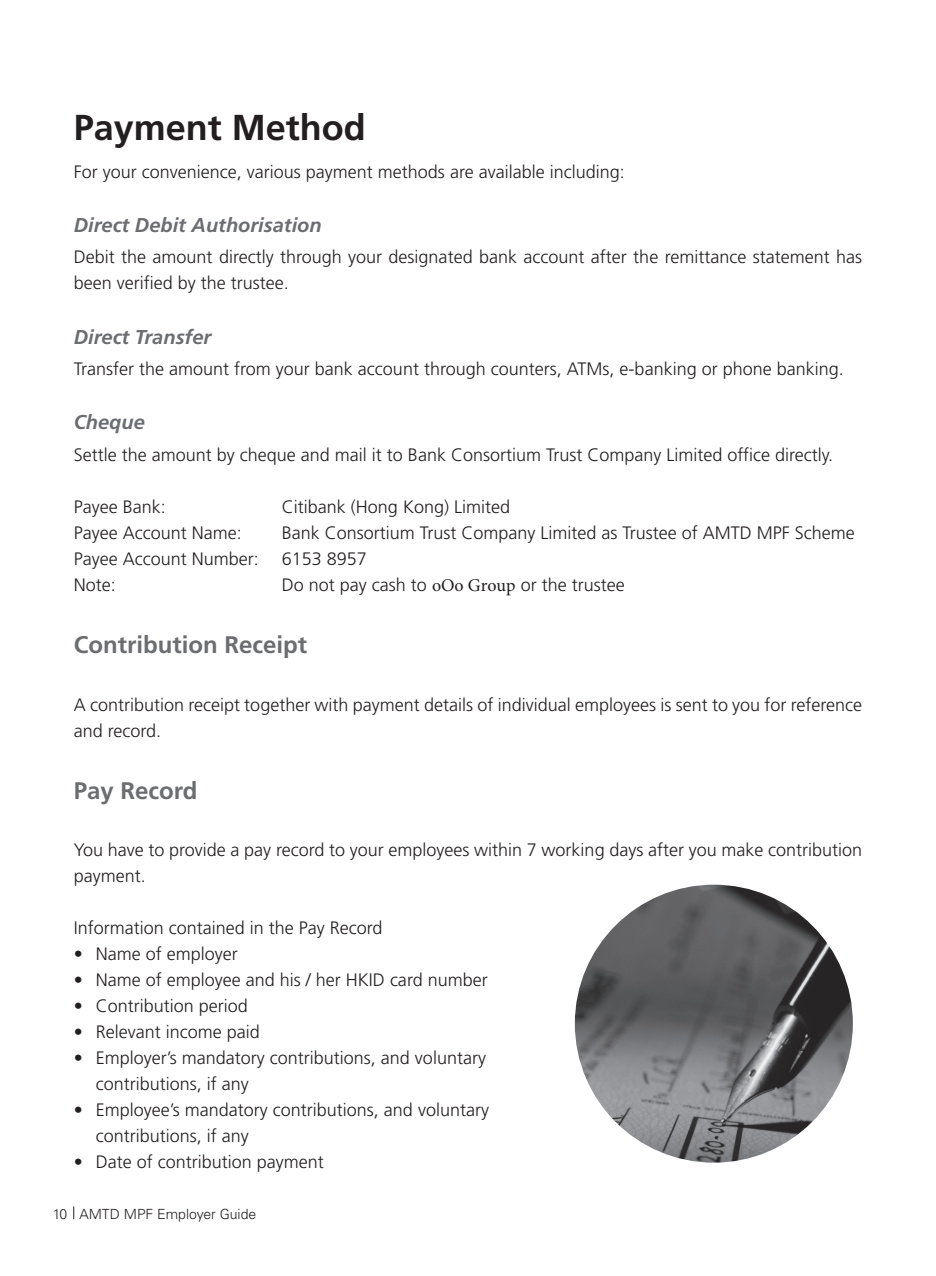
<style>
.page{position:relative;width:936px;height:1276px;background:#fff}
.page>*{position:absolute;margin:0;border:0;box-sizing:border-box;transform-origin:0 0}
.t1{font:700 36px "Frutiger";color:#231f20}
.t2{font:700 24px "Frutiger";color:#6c6d70}
.t3{font:italic 700 20px "Frutiger";color:#6c6d70}
.t4{font:300 18px/26px "Frutiger";color:#231f20}
.t5{font:300 14px "Univers";color:#231f20}
.s1{font-family:"Minion Pro";font-weight:400}
</style>
<div class="page">
<svg style="left:73px;top:1206px;width:1px;height:13px"></svg>
<img style="left:574px;top:884px;width:278px;height:278px;border-radius:50%">
<h1 class="t1" style="left:74px;top:113px;width:294px">Payment Method</h1>
<p class="t4" style="left:74px;top:160px;width:552px">For your convenience, various payment methods are available including:</p>
<p class="t3" style="left:74px;top:217px;width:249px">Direct Debit Authorisation</p>
<p class="t4" style="left:74px;top:246px;width:790px">Debit the amount directly through your designated bank account after the remittance statement has been verified by the trustee.</p>
<p class="t3" style="left:74px;top:328px;width:139px">Direct Transfer</p>
<p class="t4" style="left:74px;top:357px;width:771px">Transfer the amount from your bank account through counters, ATMs, e-banking or phone banking.</p>
<p class="t3" style="left:74px;top:414px;width:73px">Cheque</p>
<p class="t4" style="left:74px;top:443px;width:761px">Settle the amount by cheque and mail it to Bank Consortium Trust Company Limited office directly.</p>
<p class="t4" style="left:74px;top:495px;width:94px">Payee Bank:</p>
<p class="t4" style="left:282px;top:495px;width:230px">Citibank (Hong Kong) Limited</p>
<p class="t4" style="left:74px;top:521px;width:170px">Payee Account Name:</p>
<p class="t4" style="left:282px;top:521px;width:574px">Bank Consortium Trust Company Limited as Trustee of AMTD MPF Scheme</p>
<p class="t4" style="left:74px;top:547px;width:187px">Payee Account Number:</p>
<p class="t4" style="left:282px;top:547px;width:87px">6153 8957</p>
<p class="t4" style="left:74px;top:573px;width:44px">Note:</p>
<p class="t4" style="left:282px;top:573px;width:344px">Do not pay cash to <span class="s1">oOo Group</span> or the trustee</p>
<h2 class="t2" style="left:74px;top:635px;width:235px">Contribution Receipt</h2>
<p class="t4" style="left:74px;top:693px;width:790px">A contribution receipt together with payment details of individual employees is sent to you for reference and record.</p>
<h2 class="t2" style="left:74px;top:780px;width:125px">Pay Record</h2>
<p class="t4" style="left:74px;top:838px;width:790px">You have to provide a pay record to your employees within 7 working days after you make contribution payment.</p>
<p class="t4" style="left:74px;top:916px;width:310px">Information contained in the Pay Record</p>
<p class="t4" style="left:74px;top:942px;width:165px">• Name of employer</p>
<p class="t4" style="left:74px;top:968px;width:415px">• Name of employee and his / her HKID card number</p>
<p class="t4" style="left:74px;top:994px;width:176px">• Contribution period</p>
<p class="t4" style="left:74px;top:1020px;width:188px">• Relevant income paid</p>
<p class="t4" style="left:96px;top:1046px;width:392px;text-indent:-22px">• Employer’s mandatory contributions, and voluntary contributions, if any</p>
<p class="t4" style="left:96px;top:1098px;width:395px;text-indent:-22px">• Employee’s mandatory contributions, and voluntary contributions, if any</p>
<p class="t4" style="left:74px;top:1150px;width:252px">• Date of contribution payment</p>
<p class="t5" style="left:53px;top:1208px;width:205px">10 AMTD MPF Employer Guide</p>
</div>
